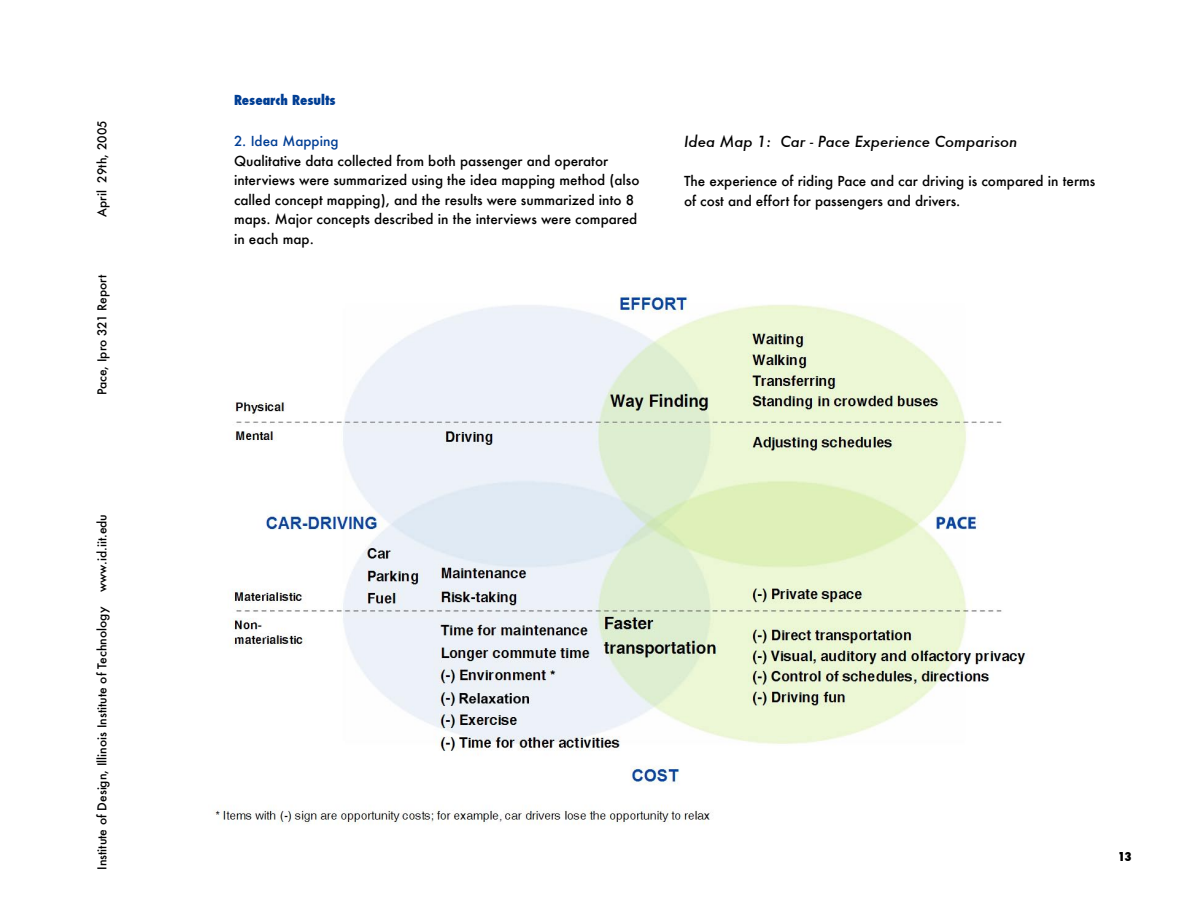
<style>
.page{position:relative;width:1188px;height:918px;background:#fff}
.page>*{position:absolute;margin:0;border:0;box-sizing:border-box;transform-origin:0 0}
.t1{font:italic 500 15px "Futura";color:#000}
.t2{font:500 13.5px/19.5px "Futura";color:#000}
.t3{font:800 condensed 13.5px "Futura";color:#003e94}
.t4{font:500 13.5px "Futura";color:#003e94}
.t5{font:500 12px "Futura";color:#000}
.t6{font:800 condensed 12px "Futura";color:#000}
</style>
<div class="page">
<img style="left:214px;top:294px;width:812px;height:531px">
<p class="t5" style="left:94px;top:217px;width:98px;rotate:-90deg">April 29th, 2005</p>
<p class="t5" style="left:94px;top:395px;width:122px;rotate:-90deg">Pace, Ipro 321 Report</p>
<p class="t5" style="left:94px;top:870px;width:358px;rotate:-90deg">Institute of Design, Illinois Institute of Technology www.id.iit.edu</p>
<p class="t3" style="left:234px;top:91px;width:103px">Research Results</p>
<p class="t4" style="left:234px;top:132px;width:106px">2. Idea Mapping</p>
<p class="t2" style="left:234px;top:151px;width:407px">Qualitative data collected from both passenger and operator interviews were summarized using the idea mapping method (also called concept mapping), and the results were summarized into 8 maps. Major concepts described in the interviews were compared in each map.</p>
<p class="t1" style="left:684px;top:132px;width:335px">Idea Map 1: Car - Pace Experience Comparison</p>
<p class="t2" style="left:684px;top:171px;width:413px">The experience of riding Pace and car driving is compared in terms of cost and effort for passengers and drivers.</p>
<p class="t6" style="left:1118px;top:848px;width:15px">13</p>
</div>
